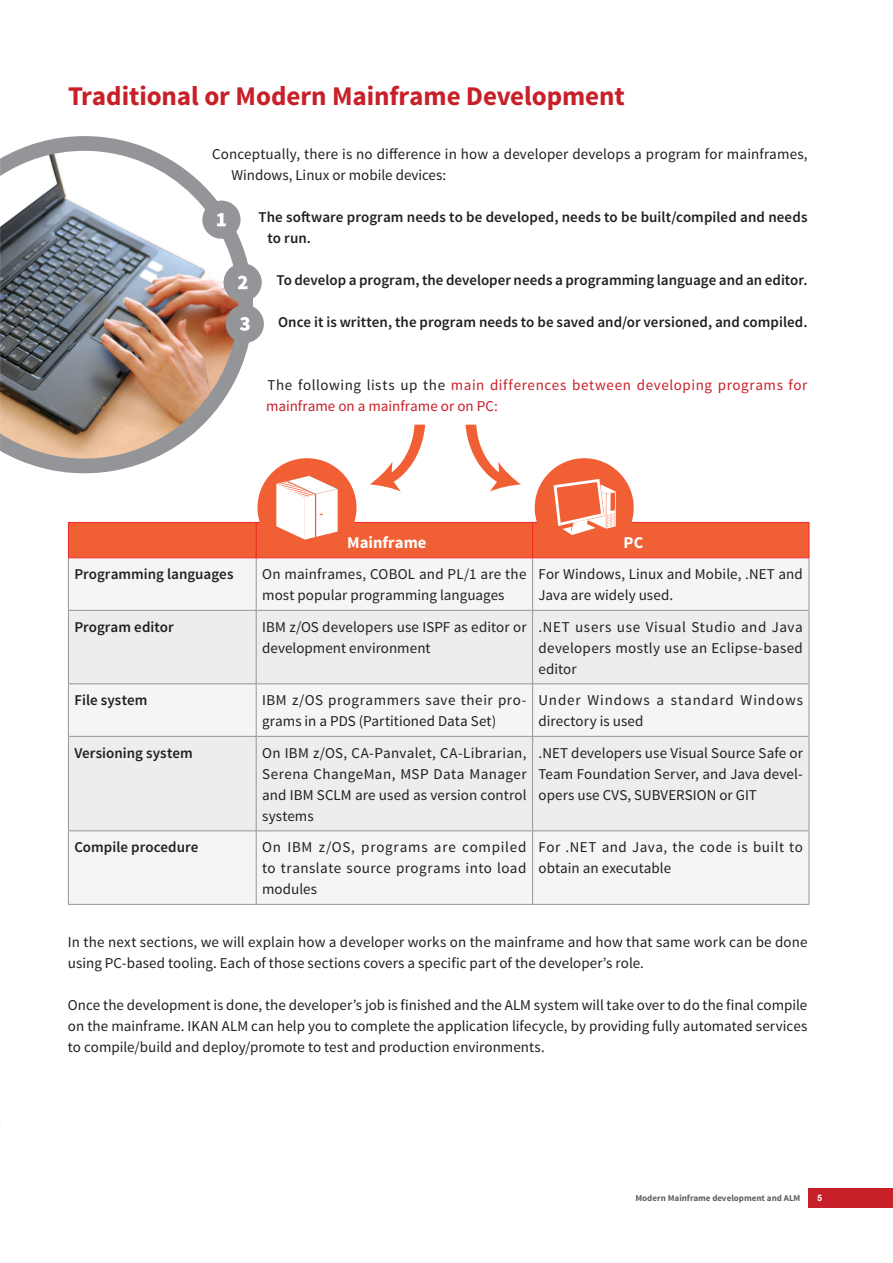
<style>
.page{position:relative;width:893px;height:1263px;background:#fff}
.page>*{position:absolute;margin:0;border:0;box-sizing:border-box;transform-origin:0 0}
.t1{font:700 27px "Source Sans Pro";letter-spacing:-.005em;color:#c82028}
.t2{font:700 16.5px "Source Sans Pro";color:#fff}
.t3{font:15px/21px "Source Sans Pro";letter-spacing:.01em;color:#231f20}
.t4{font:600 15px/21px "Source Sans Pro";letter-spacing:.005em;color:#231f20}
.t5{font:15px/21px "Source Sans Pro";letter-spacing:.04em;color:#c82028}
.t6{font:15px/21px "Source Sans Pro";letter-spacing:.05em;color:#231f20}
.t7{font:700 9px "Source Sans Pro";color:#636366}
.t8{font:700 9px "Arial";color:#fff}
.s1{color:#231f20}
</style>
<div class="page">
<div style="left:809px;top:1188px;width:84px;height:19px;background:#c82028"></div>
<div style="left:69px;top:558px;width:740px;height:346px;background:#f5f5f6"></div>
<div style="left:69px;top:611px;width:740px;height:219px;background:#ededee"></div>
<hr style="left:68px;top:558px;width:1px;height:52px;background:#939598">
<hr style="left:256px;top:558px;width:1px;height:52px;background:#939598">
<hr style="left:532px;top:558px;width:1px;height:52px;background:#939598">
<hr style="left:809px;top:558px;width:1px;height:52px;background:#939598">
<hr style="left:68px;top:610px;width:188px;height:1px;background:#939598">
<hr style="left:68px;top:611px;width:1px;height:72px;background:#939598">
<hr style="left:256px;top:610px;width:277px;height:1px;background:#939598">
<hr style="left:256px;top:611px;width:1px;height:72px;background:#939598">
<hr style="left:533px;top:610px;width:276px;height:1px;background:#939598">
<hr style="left:532px;top:611px;width:1px;height:72px;background:#939598">
<hr style="left:809px;top:611px;width:1px;height:72px;background:#939598">
<hr style="left:68px;top:683px;width:188px;height:1px;background:#939598">
<hr style="left:68px;top:684px;width:1px;height:52px;background:#939598">
<hr style="left:256px;top:683px;width:277px;height:1px;background:#939598">
<hr style="left:256px;top:684px;width:1px;height:52px;background:#939598">
<hr style="left:533px;top:683px;width:276px;height:1px;background:#939598">
<hr style="left:532px;top:684px;width:1px;height:52px;background:#939598">
<hr style="left:809px;top:684px;width:1px;height:52px;background:#939598">
<hr style="left:68px;top:736px;width:188px;height:1px;background:#939598">
<hr style="left:68px;top:737px;width:1px;height:93px;background:#939598">
<hr style="left:256px;top:736px;width:277px;height:1px;background:#939598">
<hr style="left:256px;top:737px;width:1px;height:93px;background:#939598">
<hr style="left:533px;top:736px;width:276px;height:1px;background:#939598">
<hr style="left:532px;top:737px;width:1px;height:93px;background:#939598">
<hr style="left:809px;top:737px;width:1px;height:93px;background:#939598">
<hr style="left:68px;top:830px;width:188px;height:1px;background:#939598">
<hr style="left:68px;top:831px;width:1px;height:73px;background:#939598">
<hr style="left:256px;top:830px;width:277px;height:1px;background:#939598">
<hr style="left:256px;top:831px;width:1px;height:73px;background:#939598">
<hr style="left:533px;top:830px;width:276px;height:1px;background:#939598">
<hr style="left:532px;top:831px;width:1px;height:73px;background:#939598">
<hr style="left:809px;top:831px;width:1px;height:73px;background:#939598">
<hr style="left:68px;top:904px;width:188px;height:1px;background:#939598">
<hr style="left:256px;top:904px;width:277px;height:1px;background:#939598">
<hr style="left:533px;top:904px;width:276px;height:1px;background:#939598">
<hr style="left:809px;top:523px;width:1px;height:34px;background:#ee2325">
<img style="left:0;top:136px;width:253px;height:337px">
<div style="left:202px;top:201px;width:39px;height:38px;background:#939598;border-radius:50%"></div>
<div style="left:224px;top:263px;width:38px;height:38px;background:#939598;border-radius:50%"></div>
<div style="left:226px;top:305px;width:38px;height:38px;background:#939598;border-radius:50%"></div>
<svg style="left:217px;top:213px;width:9px;height:13px"></svg>
<svg style="left:238px;top:276px;width:10px;height:13px"></svg>
<svg style="left:240px;top:317px;width:10px;height:14px"></svg>
<svg style="left:68px;top:425px;width:741px;height:133px"></svg>
<h1 class="t1" style="left:68px;top:79px;width:558px">Traditional or Modern Mainframe Development</h1>
<p class="t3" style="left:232px;top:144px;width:578px;text-indent:-20px">Conceptually, there is no difference in how a developer develops a program for mainframes,<br>Windows, Linux or mobile devices:</p>
<p class="t4" style="left:268px;top:207px;width:541px;text-indent:-9px">The software program needs to be developed, needs to be built/compiled and needs to run.</p>
<p class="t4" style="left:277px;top:270px;width:532px">To develop a program, the developer needs a programming language and an editor.</p>
<p class="t4" style="left:278px;top:312px;width:531px">Once it is written, the program needs to be saved and/or versioned, and compiled.</p>
<p class="t5" style="left:266px;top:375px;width:543px"><span class="s1">The following lists up the</span> main differences between developing programs for mainframe on a mainframe or on PC:</p>
<p class="t2" style="left:347px;top:531px;width:81px">Mainframe</p>
<p class="t2" style="left:624px;top:531px;width:21px">PC</p>
<p class="t4" style="left:74px;top:564px;width:161px">Programming languages</p>
<p class="t3" style="left:262px;top:564px;width:266px">On mainframes, COBOL and PL/1 are the most popular programming languages</p>
<p class="t3" style="left:539px;top:564px;width:266px">For Windows, Linux and Mobile, .NET and<br>Java are widely used.</p>
<p class="t4" style="left:74px;top:616px;width:101px">Program editor</p>
<p class="t3" style="left:262px;top:616px;width:266px">IBM z/OS developers use ISPF as editor or development environment</p>
<p class="t3" style="left:539px;top:616px;width:266px;text-align:justify">.NET users use Visual Studio and Java developers mostly use an Eclipse-based editor</p>
<p class="t4" style="left:74px;top:690px;width:75px">File system</p>
<p class="t3" style="left:262px;top:690px;width:266px">IBM z/OS programmers save their pro&shy;grams in a PDS (Partitioned Data Set)</p>
<p class="t6" style="left:539px;top:690px;width:266px">Under Windows a standard Windows directory is used</p>
<p class="t4" style="left:74px;top:742px;width:120px">Versioning system</p>
<p class="t3" style="left:262px;top:742px;width:266px;text-align:justify">On IBM z/OS, CA-Panvalet, CA-Librarian, Serena ChangeMan, MSP Data Manager and IBM SCLM are used as version control systems</p>
<p class="t3" style="left:539px;top:742px;width:266px;text-align:justify">.NET developers use Visual Source Safe or Team Foundation Server, and Java devel&shy;opers use CVS, SUBVERSION or GIT</p>
<p class="t4" style="left:74px;top:837px;width:126px">Compile procedure</p>
<p class="t3" style="left:262px;top:837px;width:266px;text-align:justify">On IBM z/OS, programs are compiled to translate source programs into load modules</p>
<p class="t3" style="left:538px;top:837px;width:266px">For .NET and Java, the code is built to obtain an executable</p>
<p class="t3" style="left:68px;top:931px;width:741px">In the next sections, we will explain how a developer works on the mainframe and how that same work can be done using PC-based tooling. Each of those sections covers a specific part of the developer’s role.</p>
<p class="t3" style="left:68px;top:994px;width:741px;text-align:justify">Once the development is done, the developer’s job is finished and the ALM system will take over to do the final compile on the mainframe. IKAN ALM can help you to complete the application lifecycle, by providing fully automated services to compile/build and deploy/promote to test and production environments.</p>
<p class="t7" style="left:635px;top:1192px;width:167px">Modern Mainframe development and ALM</p>
<p class="t8" style="left:817px;top:1191px;width:7px">5</p>
</div>
